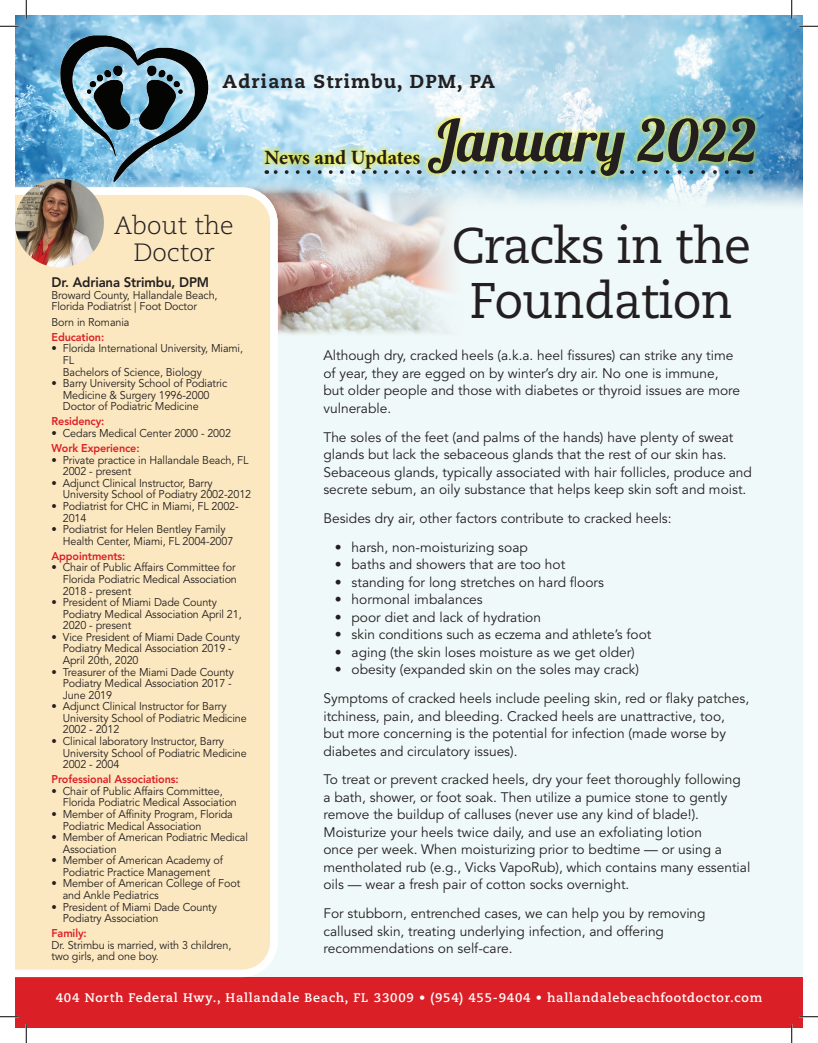
<style>
.page{position:relative;width:818px;height:1043px;background:#fff}
.page>*{position:absolute;margin:0;border:0;box-sizing:border-box;transform-origin:0 0}
.t1{font:57.62px "Lobster 1.3";color:#231f20}
.t2{font:50px/55px "Caecilia LT Std";letter-spacing:-.02em;color:#231f20;text-align:center}
.t3{font:300 25px/27.5px "Caecilia LT Std";color:#231f20;text-align:center}
.t4{font:700 20.38px "Minion Pro";letter-spacing:-.005em;color:#231f20}
.t5{font:800 18.75px "Caecilia LT Std";letter-spacing:.06em;color:#231f20}
.t6{font:13.75px/17.5px "Avenir LT Std";color:#231f20}
.t7{font:800 13.75px "Avenir LT Std";letter-spacing:-.01em;color:#231f20;scale:.96 1}
.t8{font:700 12.5px "Caecilia LT Std";letter-spacing:.06em;color:#fff}
.t9{font:11.25px/11.6px "Avenir LT Std";letter-spacing:-.01em;color:#231f20;scale:.96 1}
.t10{font:800 11.25px "Avenir LT Std";letter-spacing:-.01em;color:#db1f26;scale:.96 1}
</style>
<div class="page">
<div style="left:15px;top:15px;width:787px;height:975px;background:#f0f9f9"></div>
<img style="left:277px;top:212px;width:174px;height:124px">
<img style="left:15px;top:15px;width:787px;height:197px">
<div style="left:260px;top:113px;width:500px;height:68px;background:#fff101;opacity:.75"></div>
<svg style="left:266px;top:170px;width:142px;height:4px"></svg>
<svg style="left:453px;top:170px;width:128px;height:4px"></svg>
<svg style="left:621px;top:170px;width:117px;height:4px"></svg>
<img style="left:38px;top:27px;width:193px;height:160px">
<div style="left:15px;top:977px;width:787px;height:51px;background:#db1f26"></div>
<div style="left:15px;top:187px;width:262px;height:790px;background:#fce8c0"></div>
<img style="left:15px;top:178px;width:89px;height:89px;border-radius:44px">
<svg style="left:0;top:25px;width:19px;height:2px"></svg>
<svg style="left:799px;top:25px;width:19px;height:2px"></svg>
<svg style="left:0;top:1016px;width:19px;height:1px"></svg>
<svg style="left:799px;top:1015px;width:19px;height:2px"></svg>
<svg style="left:25px;top:0;width:2px;height:19px"></svg>
<svg style="left:25px;top:1024px;width:2px;height:18px"></svg>
<svg style="left:790px;top:0;width:2px;height:19px"></svg>
<svg style="left:790px;top:1024px;width:2px;height:18px"></svg>
<h3 class="t5" style="left:222px;top:70px;width:274px">Adriana Strimbu, DPM, PA</h3>
<h3 class="t4" style="left:264px;top:143px;width:157px">News and Updates</h3>
<h1 class="t1" style="left:427px;top:104px;width:331px">January 2022</h1>
<h3 class="t3" style="left:114px;top:212px;width:121px">About the<br>Doctor</h3>
<p class="t7" style="left:52px;top:274px;width:166px">Dr. Adriana Strimbu, DPM</p>
<p class="t9" style="left:52px;top:289px;width:174px">Broward County, Hallandale Beach,<br>Florida Podiatrist | Foot Doctor</p>
<p class="t9" style="left:52px;top:316px;width:83px">Born in Romania</p>
<p class="t10" style="left:52px;top:330px;width:56px">Education:</p>
<p class="t9" style="left:63px;top:343px;width:189px;text-indent:-11px">• Florida International University, Miami,<br>FL<br>Bachelors of Science, Biology</p>
<p class="t9" style="left:63px;top:378px;width:173px;text-indent:-11px">• Barry University School of Podiatric<br>Medicine &amp; Surgery 1996-2000<br>Doctor of Podiatric Medicine</p>
<p class="t10" style="left:52px;top:415px;width:57px">Residency:</p>
<p class="t9" style="left:52px;top:427px;width:188px">• Cedars Medical Center 2000 - 2002</p>
<p class="t10" style="left:52px;top:441px;width:93px">Work Experience:</p>
<p class="t9" style="left:63px;top:454px;width:195px;text-indent:-11px">• Private practice in Hallandale Beach, FL<br>2002 - present</p>
<p class="t9" style="left:63px;top:477px;width:198px;text-indent:-11px">• Adjunct Clinical Instructor, Barry<br>University School of Podiatry 2002-2012</p>
<p class="t9" style="left:63px;top:500px;width:185px;text-indent:-11px">• Podiatrist for CHC in Miami, FL 2002-<br>2014</p>
<p class="t9" style="left:63px;top:524px;width:179px;text-indent:-11px">• Podiatrist for Helen Bentley Family<br>Health Center, Miami, FL 2004-2007</p>
<p class="t10" style="left:52px;top:549px;width:78px">Appointments:</p>
<p class="t9" style="left:63px;top:562px;width:183px;text-indent:-11px">• Chair of Public Affairs Committee for<br>Florida Podiatric Medical Association<br>2018 - present</p>
<p class="t9" style="left:63px;top:596px;width:188px;text-indent:-11px">• President of Miami Dade County<br>Podiatry Medical Association April 21,<br>2020 - present</p>
<p class="t9" style="left:63px;top:631px;width:186px;text-indent:-11px">• Vice President of Miami Dade County<br>Podiatry Medical Association 2019 -<br>April 20th, 2020</p>
<p class="t9" style="left:63px;top:666px;width:180px;text-indent:-11px">• Treasurer of the Miami Dade County<br>Podiatry Medical Association 2017 -<br>June 2019</p>
<p class="t9" style="left:63px;top:701px;width:193px;text-indent:-11px">• Adjunct Clinical Instructor for Barry<br>University School of Podiatric Medicine<br>2002 - 2012</p>
<p class="t9" style="left:63px;top:735px;width:193px;text-indent:-11px">• Clinical laboratory Instructor, Barry<br>University School of Podiatric Medicine<br>2002 - 2004</p>
<p class="t10" style="left:52px;top:772px;width:134px">Professional Associations:</p>
<p class="t9" style="left:63px;top:785px;width:183px;text-indent:-11px">• Chair of Public Affairs Committee,<br>Florida Podiatric Medical Association</p>
<p class="t9" style="left:63px;top:808px;width:179px;text-indent:-11px">• Member of Affinity Program, Florida<br>Podiatric Medical Association</p>
<p class="t9" style="left:63px;top:831px;width:194px;text-indent:-11px">• Member of American Podiatric Medical<br>Association</p>
<p class="t9" style="left:52px;top:855px;width:180px;text-align:center">• Member of American Academy of<br>Podiatric Practice Management</p>
<p class="t9" style="left:63px;top:878px;width:186px;text-indent:-11px">• Member of American College of Foot and Ankle Pediatrics</p>
<p class="t9" style="left:63px;top:901px;width:162px;text-indent:-11px">• President of Miami Dade County<br>Podiatry Association</p>
<p class="t10" style="left:52px;top:926px;width:38px">Family:</p>
<p class="t9" style="left:52px;top:939px;width:189px">Dr. Strimbu is married, with 3 children, two girls, and one boy.</p>
<h2 class="t2" style="left:451px;top:219px;width:301px">Cracks in the<br>Foundation</h2>
<p class="t6" style="left:323px;top:347px;width:418px">Although dry, cracked heels (a.k.a. heel fissures) can strike any time of year, they are egged on by winter’s dry air. No one is immune, but older people and those with diabetes or thyroid issues are more vulnerable.</p>
<p class="t6" style="left:323px;top:428px;width:430px">The soles of the feet (and palms of the hands) have plenty of sweat glands but lack the sebaceous glands that the rest of our skin has.<br>Sebaceous glands, typically associated with hair follicles, produce and secrete sebum, an oily substance that helps keep skin soft and moist.</p>
<p class="t6" style="left:323px;top:510px;width:350px">Besides dry air, other factors contribute to cracked heels:</p>
<p class="t6" style="left:334px;top:538px;width:195px">• harsh, non-moisturizing soap</p>
<p class="t6" style="left:334px;top:556px;width:232px">• baths and showers that are too hot</p>
<p class="t6" style="left:334px;top:573px;width:271px">• standing for long stretches on hard floors</p>
<p class="t6" style="left:334px;top:591px;width:150px">• hormonal imbalances</p>
<p class="t6" style="left:334px;top:608px;width:208px">• poor diet and lack of hydration</p>
<p class="t6" style="left:334px;top:626px;width:318px">• skin conditions such as eczema and athlete’s foot</p>
<p class="t6" style="left:334px;top:643px;width:302px">• aging (the skin loses moisture as we get older)</p>
<p class="t6" style="left:323px;top:655px;width:427px;line-height:28.8px;text-indent:11px">• obesity (expanded skin on the soles may crack)<br>Symptoms of cracked heels include peeling skin, red or flaky patches,</p>
<p class="t6" style="left:323px;top:707px;width:404px;text-align:justify">itchiness, pain, and bleeding. Cracked heels are unattractive, too, but more concerning is the potential for infection (made worse by diabetes and circulatory issues).</p>
<p class="t6" style="left:323px;top:771px;width:428px">To treat or prevent cracked heels, dry your feet thoroughly following a bath, shower, or foot soak. Then utilize a pumice stone to gently remove the buildup of calluses (never use any kind of blade!).<br>Moisturize your heels twice daily, and use an exfoliating lotion<br>once per week. When moisturizing prior to bedtime — or using a mentholated rub (e.g., Vicks VapoRub), which contains many essential oils — wear a fresh pair of cotton socks overnight.</p>
<p class="t6" style="left:323px;top:905px;width:384px">For stubborn, entrenched cases, we can help you by removing callused skin, treating underlying infection, and offering recommendations on self-care.</p>
<p class="t8" style="left:56px;top:990px;width:707px">404 North Federal Hwy., Hallandale Beach, FL 33009 • (954) 455-9404 • hallandalebeachfootdoctor.com</p>
</div>
